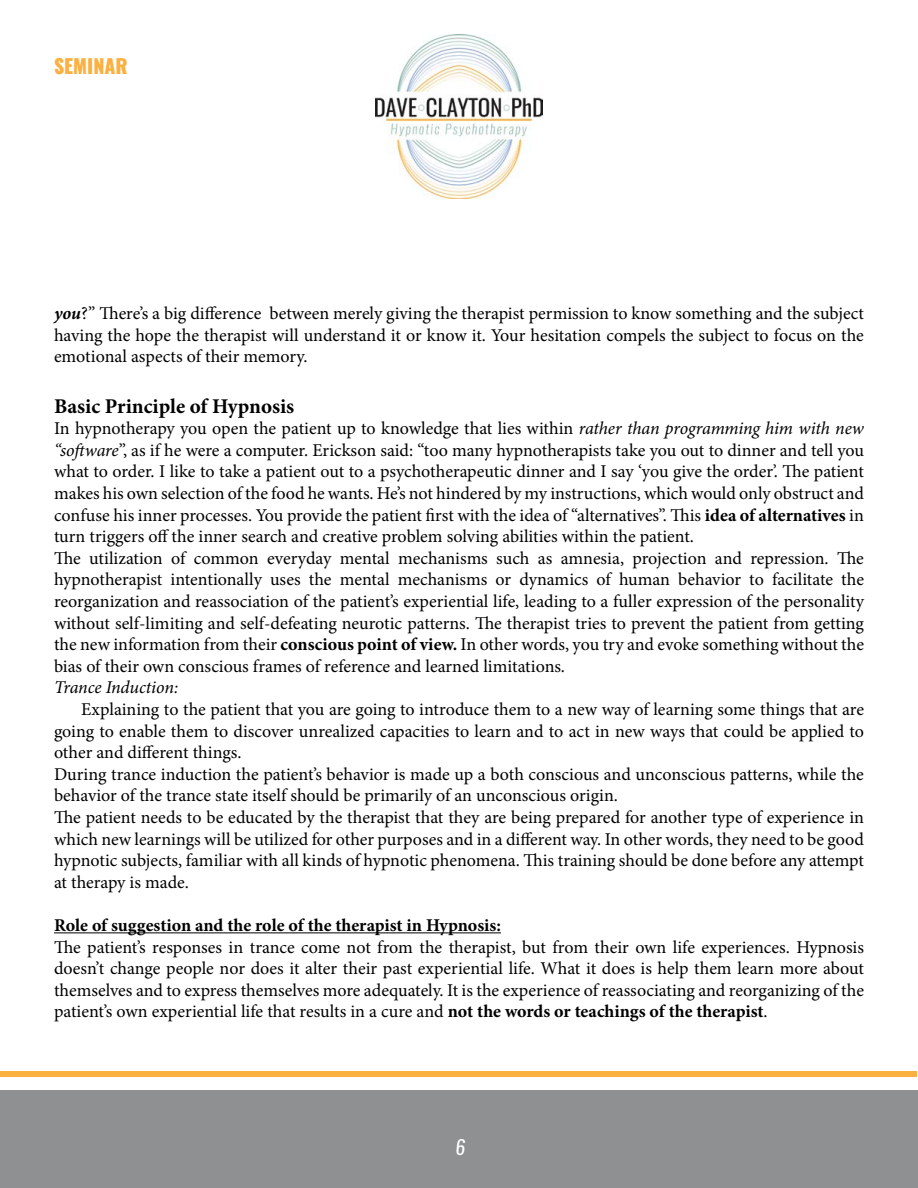
<style>
.page{position:relative;width:918px;height:1188px;background:#fff}
.page>*{position:absolute;margin:0;border:0;box-sizing:border-box;transform-origin:0 0}
.t1{font:700 21px "Minion Pro";color:#000}
.t2{font:800 19.5px "Oswald";color:#fbb040}
.t3{font:19.5px "Oswald";color:#fff}
.t4{font:18px/21.6px "Minion Pro";color:#000;text-align:justify}
.t5{font:700 18px "Minion Pro";color:#000}
.t6{font:italic 18px "Minion Pro";letter-spacing:-.01em;color:#000}
.s1{font-weight:700;font-style:italic}
.s2{font-style:italic}
.s3{font-weight:700}
</style>
<div class="page">
<div style="left:0;top:1090px;width:918px;height:98px;background:#8e9092"></div>
<div style="left:1px;top:1071px;width:916px;height:6px;background:#fbb040"></div>
<img style="left:376px;top:34px;width:166px;height:164px">
<hr style="left:54px;top:932px;width:447px;height:1px;background:#000">
<p class="t2" style="left:54px;top:52px;width:75px">SEMINAR</p>
<p class="t4" style="left:54px;top:303px;width:812px"><span class="s1">you</span>?” There’s a big difference between merely giving the therapist permission to know something and the subject having the hope the therapist will understand it or know it. Your hesitation compels the subject to focus on the emotional aspects of their memory.</p>
<p class="t1" style="left:54px;top:391px;width:242px">Basic Principle of Hypnosis</p>
<p class="t4" style="left:54px;top:418px;width:812px;text-align:left">In hypnotherapy you open the patient up to knowledge that lies within <span class="s2">rather than programming him with new “software</span>”, as if he were a computer. Erickson said: “too many hypnotherapists take you out to dinner and tell you what to order. I like to take a patient out to a psychotherapeutic dinner and I say ‘you give the order’. The patient makes his own selection of the food he wants. He’s not hindered by my instructions, which would only obstruct and confuse his inner processes. You provide the patient first with the idea of “alternatives”. This <span class="s3">idea of alternatives</span> in turn triggers off the inner search and creative problem solving abilities within the patient.<br>The utilization of common everyday mental mechanisms such as amnesia, projection and repression. The hypnotherapist intentionally uses the mental mechanisms or dynamics of human behavior to facilitate the reorganization and reassociation of the patient’s experiential life, leading to a fuller expression of the personality without self-limiting and self-defeating neurotic patterns. The therapist tries to prevent the patient from getting the new information from their <span class="s3">conscious point of view.</span> In other words, you try and evoke something without the bias of their own conscious frames of reference and learned limitations.</p>
<p class="t6" style="left:54px;top:675px;width:126px">Trance Induction:</p>
<p class="t4" style="left:54px;top:699px;width:812px;text-align:left;text-indent:27px">Explaining to the patient that you are going to introduce them to a new way of learning some things that are going to enable them to discover unrealized capacities to learn and to act in new ways that could be applied to other and different things.<br>During trance induction the patient’s behavior is made up a both conscious and unconscious patterns, while the behavior of the trance state itself should be primarily of an unconscious origin.<br>The patient needs to be educated by the therapist that they are being prepared for another type of experience in which new learnings will be utilized for other purposes and in a different way. In other words, they need to be good hypnotic subjects, familiar with all kinds of hypnotic phenomena. This training should be done before any attempt at therapy is made.</p>
<p class="t5" style="left:54px;top:913px;width:448px">Role of suggestion and the role of the therapist in Hypnosis:</p>
<p class="t4" style="left:54px;top:936px;width:812px">The patient’s responses in trance come not from the therapist, but from their own life experiences. Hypnosis doesn’t change people nor does it alter their past experiential life. What it does is help them learn more about themselves and to express themselves more adequately. It is the experience of reassociating and reorganizing of the patient’s own experiential life that results in a cure and <span class="s3">not the words or teachings of the therapist</span>.</p>
<p class="t3" style="left:456px;top:1134px;width:11px">6</p>
</div>
